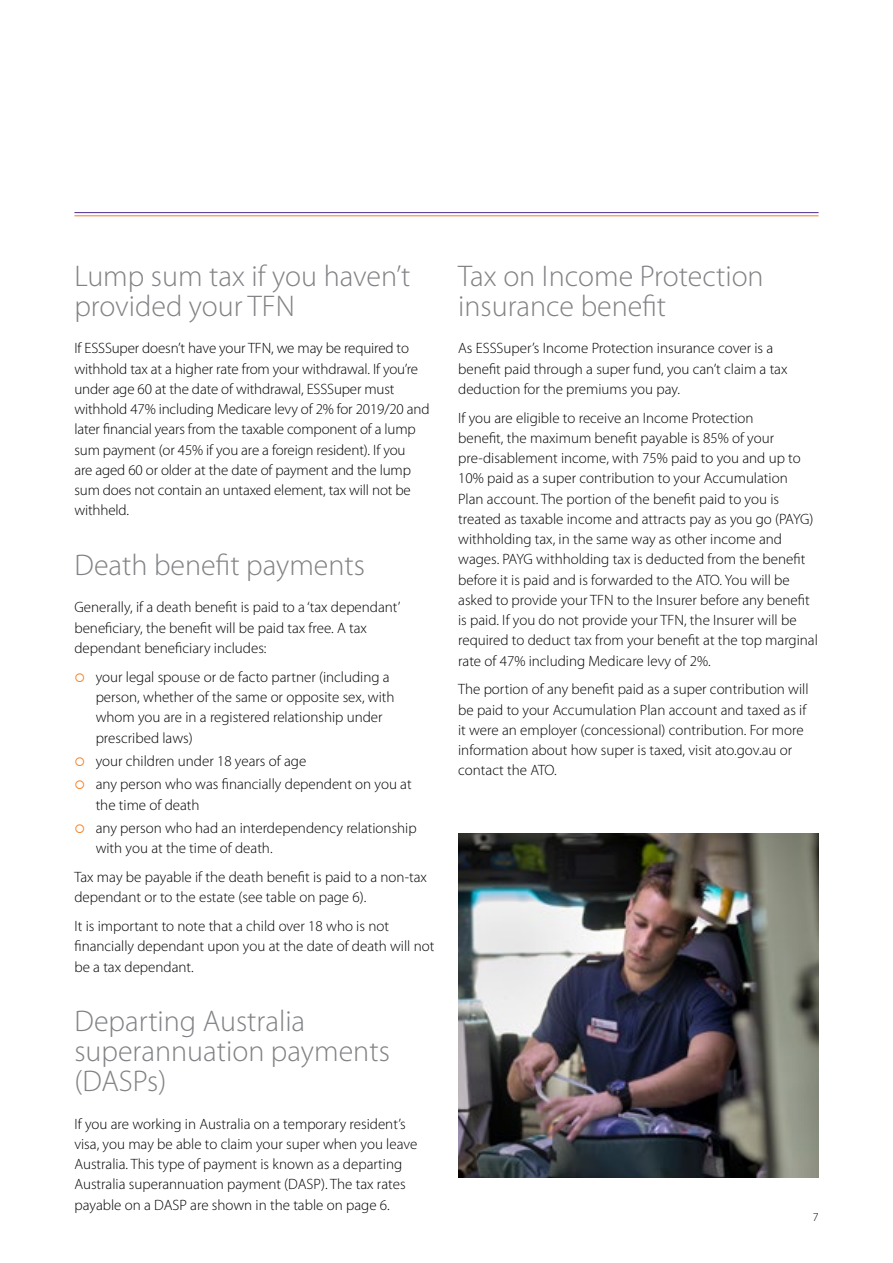
<style>
.page{position:relative;width:893px;height:1263px;background:#fff}
.page>*{position:absolute;margin:0;border:0;box-sizing:border-box;transform-origin:0 0}
.t1{font:300 30px/30px "Myriad Pro";color:#808285}
.t2{font:300 15px/20.2px "Myriad Pro";color:#000}
.t3{font:300 12px "Myriad Pro";color:#000}
.s1{color:#f57e20}
</style>
<div class="page">
<hr style="left:74px;top:212px;width:745px;height:1px;background:#4e2b8a">
<hr style="left:74px;top:215px;width:745px;height:1px;background:#f57e20">
<img style="left:458px;top:833px;width:361px;height:345px">
<h1 class="t1" style="left:74px;top:262px;width:337px">Lump sum tax if you haven’t provided your TFN</h1>
<p class="t2" style="left:74px;top:339px;width:357px">If ESSSuper doesn’t have your TFN, we may be required to withhold tax at a higher rate from your withdrawal. If you’re under age 60 at the date of withdrawal, ESSSuper must withhold 47% including Medicare levy of 2% for 2019/20 and later financial years from the taxable component of a lump sum payment (or 45% if you are a foreign resident). If you<br>are aged 60 or older at the date of payment and the lump sum does not contain an untaxed element, tax will not be withheld.</p>
<h1 class="t1" style="left:74px;top:551px;width:292px">Death benefit payments</h1>
<p class="t2" style="left:74px;top:598px;width:328px">Generally, if a death benefit is paid to a ‘tax dependant’ beneficiary, the benefit will be paid tax free. A tax dependant beneficiary includes:</p>
<p class="t2" style="left:96px;top:667px;width:300px;text-indent:-21px"><span class="s1">○</span> your legal spouse or de facto partner (including a person, whether of the same or opposite sex, with whom you are in a registered relationship under prescribed laws)</p>
<p class="t2" style="left:74px;top:751px;width:233px"><span class="s1">○</span> your children under 18 years of age</p>
<p class="t2" style="left:96px;top:774px;width:318px;text-indent:-21px"><span class="s1">○</span> any person who was financially dependent on you at the time of death</p>
<p class="t2" style="left:96px;top:818px;width:323px;text-indent:-21px"><span class="s1">○</span> any person who had an interdependency relationship with you at the time of death.</p>
<p class="t2" style="left:74px;top:867px;width:354px">Tax may be payable if the death benefit is paid to a non-tax dependant or to the estate (see table on page 6).</p>
<p class="t2" style="left:74px;top:916px;width:361px">It is important to note that a child over 18 who is not financially dependant upon you at the date of death will not be a tax dependant.</p>
<h1 class="t1" style="left:74px;top:1007px;width:317px">Departing Australia superannuation payments (DASPs)</h1>
<p class="t2" style="left:74px;top:1114px;width:344px">If you are working in Australia on a temporary resident’s visa, you may be able to claim your super when you leave Australia. This type of payment is known as a departing Australia superannuation payment (DASP). The tax rates payable on a DASP are shown in the table on page 6.</p>
<h1 class="t1" style="left:458px;top:262px;width:307px">Tax on Income Protection insurance benefit</h1>
<p class="t2" style="left:458px;top:339px;width:331px">As ESSSuper’s Income Protection insurance cover is a benefit paid through a super fund, you can’t claim a tax deduction for the premiums you pay.</p>
<p class="t2" style="left:458px;top:408px;width:361px">If you are eligible to receive an Income Protection<br>benefit, the maximum benefit payable is 85% of your pre-disablement income, with 75% paid to you and up to 10% paid as a super contribution to your Accumulation<br>Plan account. The portion of the benefit paid to you is treated as taxable income and attracts pay as you go (PAYG) withholding tax, in the same way as other income and wages. PAYG withholding tax is deducted from the benefit before it is paid and is forwarded to the ATO. You will be asked to provide your TFN to the Insurer before any benefit is paid. If you do not provide your TFN, the Insurer will be required to deduct tax from your benefit at the top marginal rate of 47% including Medicare levy of 2%.</p>
<p class="t2" style="left:458px;top:680px;width:352px">The portion of any benefit paid as a super contribution will be paid to your Accumulation Plan account and taxed as if it were an employer (concessional) contribution. For more information about how super is taxed, visit ato.gov.au or contact the ATO.</p>
<p class="t3" style="left:813px;top:1210px;width:7px">7</p>
</div>
